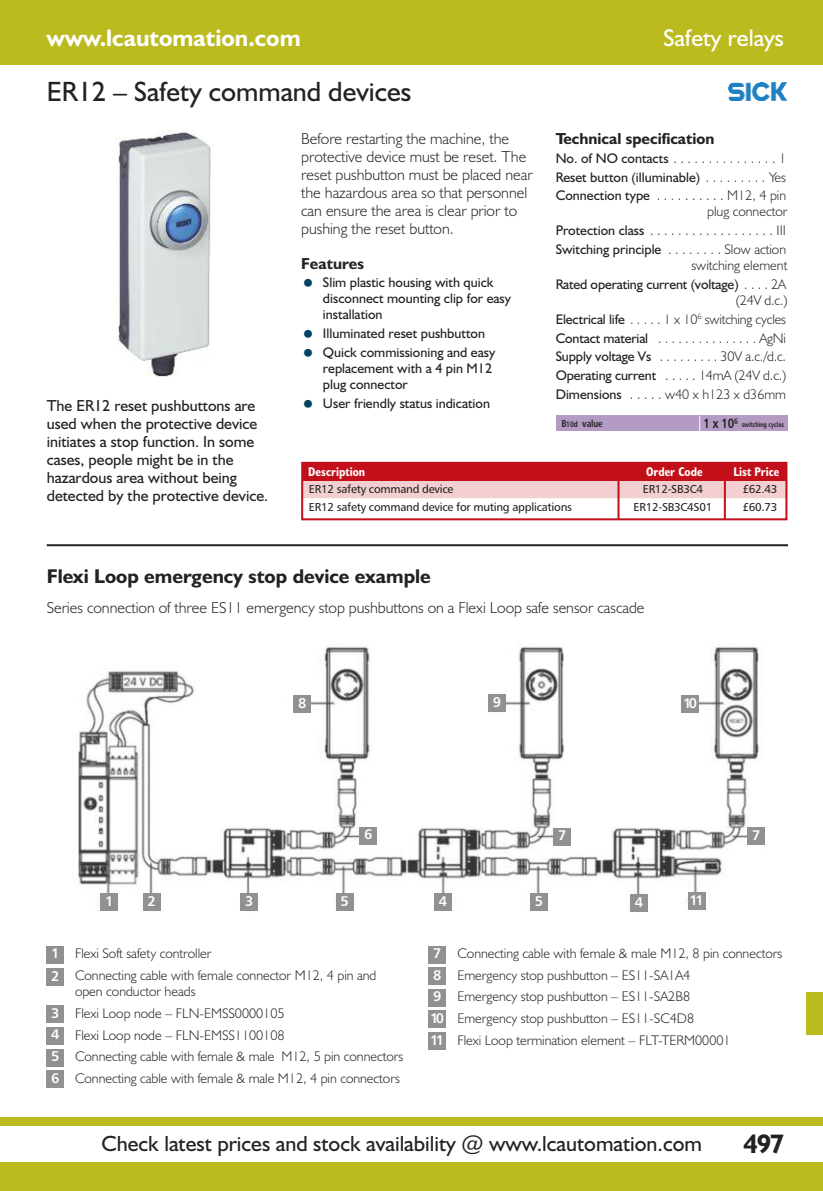
<style>
.page{position:relative;width:823px;height:1191px;background:#fff}
.page>*{position:absolute;margin:0;border:0;box-sizing:border-box;transform-origin:0 0}
.t1{font:28px "Humanist 521 BT";color:#222221}
.t2{font:700 26.8px "Humanist 521 BT";color:#222221}
.t3{font:24.2px "Humanist 521 BT";color:#fff}
.t4{font:700 24px "Humanist 521 BT";color:#fff}
.t5{font:22px "Humanist 521 BT";color:#222221}
.t6{font:700 20px "Humanist 521 BT";color:#222221}
.t7{font:300 16px/18px "Humanist 521 BT";color:#222221}
.t8{font:16px/18px "Humanist 521 BT";color:#222221}
.t9{font:700 16px "Humanist 521 BT";color:#222221}
.t10{font:300 14px/21.6px "Humanist 521 BT";color:#222221}
.t11{font:14px/18.8px "Humanist 521 BT";color:#222221}
.t12{font:14px/21.6px "Humanist 777 BT Bold B";letter-spacing:-.18em;color:#fff}
.t13{font:13.4px "Humanist 777 BT Bold Condensed B";color:#222221;scale:.95 1}
.t14{font:700 condensed 12.8px "Humanist 521 BT";color:#fff}
.t15{font:11.6px "Humanist 777 BT Roman B";letter-spacing:-.025em;color:#222221}
.t16{font:10px "Humanist 777 BT Bold Condensed B";letter-spacing:-.015em;color:#222221;scale:.95 1}
.t17{font:7px "Humanist 777 BT Bold Condensed B";letter-spacing:-.015em;color:#222221;scale:.95 1}
.s1{font-weight:300}
.s2{font-weight:400}
.s3{font-size:8px}
</style>
<div class="page">
<div style="left:0;top:0;width:822px;height:65px;background:#bbba1f"></div>
<div style="left:0;top:1162px;width:822px;height:29px;background:#bbba1f"></div>
<div style="left:0;top:1117px;width:822px;height:8px;background:#bbba1f"></div>
<div style="left:805px;top:992px;width:17px;height:42px;background:#bbba1f"></div>
<img style="left:78px;top:644px;width:687px;height:268px">
<div style="left:101px;top:893px;width:17px;height:17px;background:#919190"></div>
<div style="left:47px;top:946px;width:17px;height:17px;background:#919190"></div>
<div style="left:47px;top:968px;width:17px;height:17px;background:#919190"></div>
<div style="left:47px;top:1005px;width:17px;height:17px;background:#919190"></div>
<div style="left:47px;top:1027px;width:17px;height:17px;background:#919190"></div>
<div style="left:47px;top:1049px;width:17px;height:17px;background:#919190"></div>
<div style="left:47px;top:1070px;width:17px;height:17px;background:#919190"></div>
<div style="left:143px;top:893px;width:17px;height:17px;background:#919190"></div>
<div style="left:241px;top:893px;width:17px;height:17px;background:#919190"></div>
<div style="left:336px;top:893px;width:17px;height:17px;background:#919190"></div>
<div style="left:359px;top:827px;width:17px;height:17px;background:#919190"></div>
<div style="left:434px;top:893px;width:17px;height:17px;background:#919190"></div>
<div style="left:630px;top:894px;width:17px;height:17px;background:#919190"></div>
<div style="left:747px;top:827px;width:17px;height:17px;background:#919190"></div>
<div style="left:553px;top:828px;width:17px;height:17px;background:#919190"></div>
<div style="left:488px;top:695px;width:17px;height:17px;background:#919190"></div>
<div style="left:294px;top:695px;width:17px;height:18px;background:#919190"></div>
<div style="left:687px;top:892px;width:17px;height:17px;background:#919190"></div>
<div style="left:681px;top:695px;width:17px;height:17px;background:#919190"></div>
<div style="left:530px;top:893px;width:17px;height:17px;background:#919190"></div>
<img style="left:116px;top:130px;width:95px;height:247px">
<img style="left:728px;top:82px;width:58px;height:19px">
<div style="left:301px;top:480px;width:486px;height:18px;background:#f3cfd1"></div>
<div style="left:302px;top:463px;width:483px;height:17px;background:#c30f1a"></div>
<div style="left:301px;top:462px;width:486px;height:58px;border:2px solid #c30f1a"></div>
<hr style="left:617px;top:479px;width:2px;height:40px;background:#c30f1a">
<hr style="left:723px;top:479px;width:2px;height:41px;background:#c30f1a">
<hr style="left:47px;top:544px;width:740px;height:2px;background:#222221">
<div style="left:428px;top:946px;width:17px;height:17px;background:#919190"></div>
<div style="left:428px;top:967px;width:17px;height:17px;background:#919190"></div>
<div style="left:428px;top:989px;width:17px;height:17px;background:#919190"></div>
<div style="left:428px;top:1010px;width:17px;height:17px;background:#919190"></div>
<div style="left:428px;top:1032px;width:17px;height:17px;background:#919190"></div>
<div style="left:555px;top:415px;width:232px;height:16px;background:#b39bc3"></div>
<h3 class="t4" style="left:47px;top:30px;width:255px">www.lcautomation.com</h3>
<h3 class="t3" style="left:663px;top:30px;width:122px">Safety relays</h3>
<h1 class="t1" style="left:47px;top:82px;width:366px">ER12 – Safety command devices</h1>
<p class="t9" style="left:555px;top:133px;width:160px">Technical specification</p>
<p class="t11" style="left:555px;top:150px;width:232px;text-align:justify">No. of NO contacts <span class="s1">. . . . . . . . . . . . . . . 1<br></span>Reset button (illuminable) <span class="s1">. . . . . . . . . Yes </span>Connection type <span class="s1">. . . . . . . . . . M12, 4 pin</span></p>
<p class="t10" style="left:555px;top:204px;width:233px;line-height:18.8px;text-align:justify;text-indent:151px">plug connector <span class="s2">Protection class</span> . . . . . . . . . . . . . . . . . . III <span class="s2">Switching principle</span> . . . . . . . . Slow action</p>
<p class="t11" style="left:555px;top:257px;width:233px;text-align:right"><span class="s1">switching element<br></span>Rated operating current (voltage) <span class="s1">. . . . 2A</span></p>
<p class="t10" style="left:555px;top:292px;width:233px;line-height:18.8px;text-align:justify;text-indent:180px">(24V d.c.)<br><span class="s2">Electrical life</span> . . . . . 1 x 10<sup>6</sup> switching cycles <span class="s2">Contact material</span> . . . . . . . . . . . . . . . AgNi <span class="s2">Supply voltage Vs</span> . . . . . . . . . 30V a.c./d.c.<br><span class="s2">Operating current</span> . . . . . 14mA (24V d.c.)<br><span class="s2">Dimensions</span> . . . . . w40 x h123 x d36mm</p>
<p class="t13" style="left:703px;top:415px;width:38px">1 x 10<sup>6</sup></p>
<p class="t7" style="left:301px;top:131px;width:233px">Before restarting the machine, the protective device must be reset. The reset pushbutton must be placed near the hazardous area so that personnel can ensure the area is clear prior to pushing the reset button.</p>
<p class="t9" style="left:301px;top:258px;width:64px">Features</p>
<p class="t11" style="left:323px;top:276px;width:189px;line-height:16px">Slim plastic housing with quick disconnect mounting clip for easy installation</p>
<p class="t11" style="left:323px;top:326px;width:174px">Illuminated reset pushbutton<br>Quick commissioning and easy</p>
<p class="t11" style="left:323px;top:362px;width:170px;line-height:16px">replacement with a 4 pin M12 plug connector</p>
<p class="t8" style="left:47px;top:398px;width:210px">The ER12 reset pushbuttons are</p>
<p class="t11" style="left:323px;top:395px;width:168px">User friendly status indication</p>
<p class="t8" style="left:47px;top:416px;width:223px">used when the protective device initiates a stop function. In some cases, people might be in the hazardous area without being detected by the protective device.</p>
<p class="t16" style="left:561px;top:418px;width:45px">B<span class="s3">10d</span> value</p>
<p class="t17" style="left:741px;top:420px;width:46px">switching cycles</p>
<p class="t14" style="left:308px;top:467px;width:58px">Description</p>
<p class="t14" style="left:645px;top:467px;width:58px">Order Code</p>
<p class="t14" style="left:733px;top:467px;width:47px">List Price</p>
<p class="t15" style="left:309px;top:482px;width:146px">ER12 safety command device</p>
<p class="t15" style="left:642px;top:482px;width:62px">ER12-SB3C4</p>
<p class="t15" style="left:742px;top:482px;width:36px">£62.43</p>
<p class="t15" style="left:309px;top:500px;width:264px">ER12 safety command device for muting applications</p>
<p class="t15" style="left:633px;top:500px;width:80px">ER12-SB3C4S01</p>
<p class="t15" style="left:742px;top:500px;width:36px">£60.73</p>
<h3 class="t6" style="left:47px;top:569px;width:385px">Flexi Loop emergency stop device example</h3>
<p class="t7" style="left:47px;top:601px;width:599px">Series connection of three ES11 emergency stop pushbuttons on a Flexi Loop safe sensor cascade</p>
<p class="t12" style="left:298px;top:692px;width:10px">8</p>
<p class="t12" style="left:492px;top:691px;width:10px">9</p>
<p class="t12" style="left:682px;top:692px;width:16px">10</p>
<p class="t12" style="left:364px;top:823px;width:10px">6</p>
<p class="t12" style="left:557px;top:824px;width:10px">7</p>
<p class="t12" style="left:751px;top:824px;width:10px">7</p>
<p class="t12" style="left:105px;top:890px;width:10px">1</p>
<p class="t12" style="left:147px;top:890px;width:10px">2</p>
<p class="t12" style="left:245px;top:890px;width:10px">3</p>
<p class="t12" style="left:340px;top:890px;width:10px">5</p>
<p class="t12" style="left:51px;top:942px;width:10px;line-height:22.4px">1<br>2</p>
<p class="t12" style="left:51px;top:1002px;width:10px;text-align:justify">3<br>4<br>5<br>6</p>
<p class="t10" style="left:75px;top:944px;width:303px">Flexi Soft safety controller<br>Connecting cable with female connector M12, 4 pin and</p>
<p class="t10" style="left:75px;top:982px;width:330px">open conductor heads<br>Flexi Loop node – FLN-EMSS0000105<br>Flexi Loop node – FLN-EMSS1100108<br>Connecting cable with female &amp; male M12, 5 pin connectors Connecting cable with female &amp; male M12, 4 pin connectors</p>
<p class="t12" style="left:438px;top:890px;width:10px">4</p>
<p class="t12" style="left:634px;top:891px;width:10px">4</p>
<p class="t12" style="left:534px;top:890px;width:10px">5</p>
<p class="t12" style="left:689px;top:889px;width:16px">11</p>
<p class="t12" style="left:430px;top:942px;width:16px">7<br>8<br>9<br>10<br>11</p>
<p class="t10" style="left:457px;top:944px;width:326px">Connecting cable with female &amp; male M12, 8 pin connectors Emergency stop pushbutton – ES11-SA1A4<br>Emergency stop pushbutton – ES11-SA2B8<br>Emergency stop pushbutton – ES11-SC4D8<br>Flexi Loop termination element – FLT-TERM00001</p>
<h3 class="t5" style="left:101px;top:1135px;width:601px">Check latest prices and stock availability @ www.lcautomation.com</h3>
<h2 class="t2" style="left:743px;top:1134px;width:42px">497</h2>
</div>
